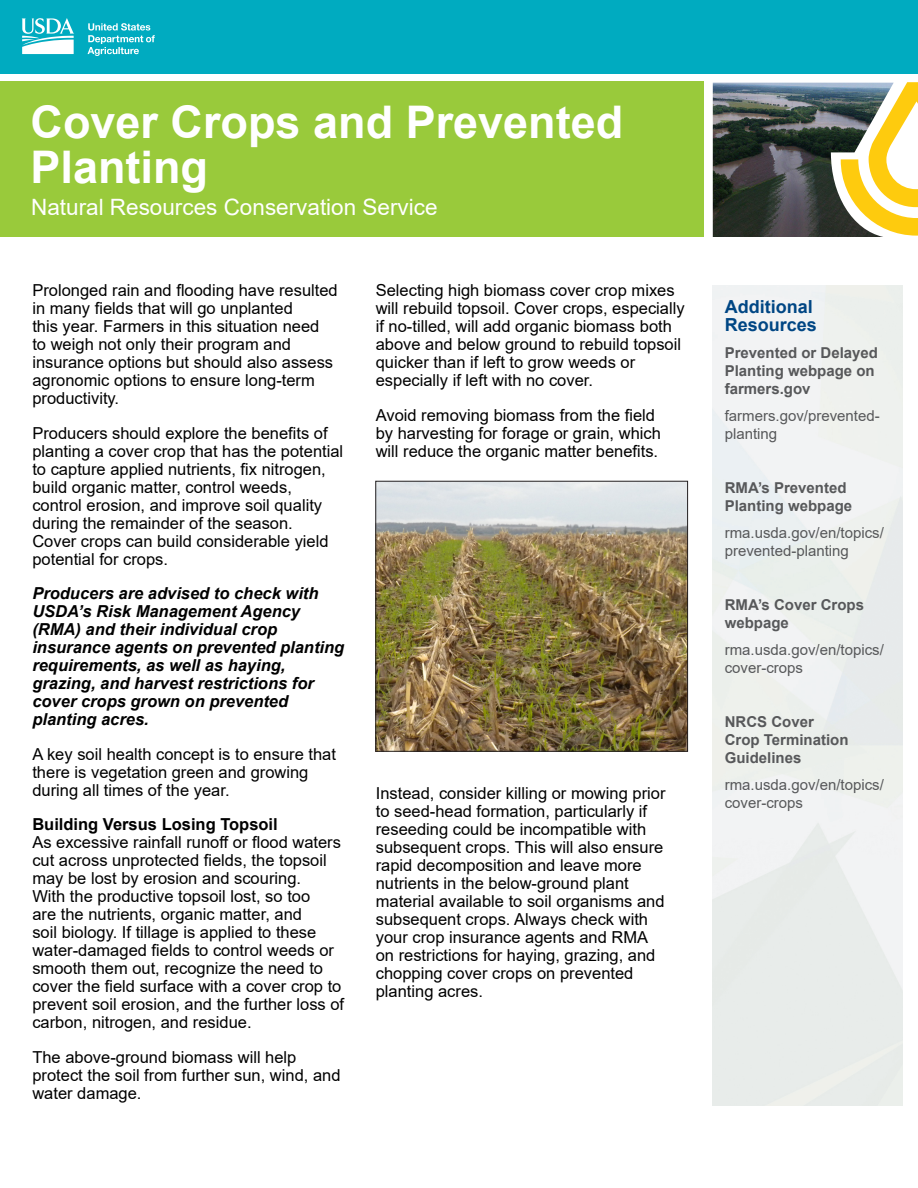
<style>
.page{position:relative;width:918px;height:1188px;background:#fff}
.page>*{position:absolute;margin:0;border:0;box-sizing:border-box;transform-origin:0 0}
.Fact_Sheet_Title{font:700 45px/45px "Arial";color:#fff}
.Fact_Sheet_Subtitle{font:22.5px "Arial";color:#fff}
.Sidebar_Title{font:700 18px/18px "Arial";color:#004684}
.Body_Text{font:16.5px/18px "Arial";color:#000}
.Body_Text-2{font:italic 700 16.5px/18px "Arial";color:#000}
.Sidebar_Text{font:15px/18px "Arial";color:#57585a}
.Sidebar_Text-2{font:700 15px/18px "Arial";color:#57585a}
.s1{font-weight:700}
</style>
<div class="page">
<div style="left:0;top:0;width:918px;height:74px;background:#00abc0"></div>
<svg style="left:22px;top:18px;width:52px;height:36px"></svg>
<svg style="left:88px;top:23px;width:67px;height:33px"></svg>
<div style="left:0;top:82px;width:704px;height:155px;background:#99ca3b"></div>
<img style="left:377px;top:483px;width:309px;height:267px">
<div style="left:375px;top:481px;width:313px;height:271px;border:1px solid #231f20"></div>
<svg style="left:713px;top:82px;width:205px;height:154px"></svg>
<img style="left:713px;top:83px;width:181px;height:154px">
<p class="Fact_Sheet_Title" style="left:31px;top:100px;width:594px">Cover Crops and Prevented<br>Planting</p>
<p class="Fact_Sheet_Subtitle" style="left:31px;top:192px;width:408px">Natural Resources Conservation Service</p>
<p class="Body_Text" style="left:32px;top:282px;width:307px">Prolonged rain and flooding have resulted in many fields that will go unplanted<br>this year. Farmers in this situation need<br>to weigh not only their program and insurance options but should also assess agronomic options to ensure long-term productivity.</p>
<p class="Body_Text" style="left:32px;top:424px;width:312px">Producers should explore the benefits of planting a cover crop that has the potential to capture applied nutrients, fix nitrogen, build organic matter, control weeds, control erosion, and improve soil quality during the remainder of the season.<br>Cover crops can build considerable yield potential for crops.</p>
<p class="Body_Text-2" style="left:32px;top:585px;width:313px">Producers are advised to check with<br>USDA’s Risk Management Agency (RMA) and their individual crop insurance agents on prevented planting requirements, as well as haying, grazing, and harvest restrictions for cover crops grown on prevented planting acres.</p>
<p class="Body_Text" style="left:32px;top:745px;width:305px">A key soil health concept is to ensure that there is vegetation green and growing during all times of the year.</p>
<p class="Body_Text" style="left:32px;top:816px;width:313px"><span class="s1">Building Versus Losing Topsoil<br></span>As excessive rainfall runoff or flood waters cut across unprotected fields, the topsoil may be lost by erosion and scouring.<br>With the productive topsoil lost, so too<br>are the nutrients, organic matter, and<br>soil biology. If tillage is applied to these water-damaged fields to control weeds or smooth them out, recognize the need to cover the field surface with a cover crop to prevent soil erosion, and the further loss of carbon, nitrogen, and residue.</p>
<p class="Body_Text" style="left:32px;top:1048px;width:310px">The above-ground biomass will help protect the soil from further sun, wind, and water damage.</p>
<p class="Body_Text" style="left:376px;top:282px;width:310px">Selecting high biomass cover crop mixes will rebuild topsoil. Cover crops, especially if no-tilled, will add organic biomass both above and below ground to rebuild topsoil quicker than if left to grow weeds or especially if left with no cover.</p>
<p class="Body_Text" style="left:376px;top:406px;width:287px">Avoid removing biomass from the field by harvesting for forage or grain, which will reduce the organic matter benefits.</p>
<p class="Body_Text" style="left:376px;top:784px;width:291px">Instead, consider killing or mowing prior to seed-head formation, particularly if reseeding could be incompatible with subsequent crops. This will also ensure rapid decomposition and leave more nutrients in the below-ground plant material available to soil organisms and subsequent crops. Always check with your crop insurance agents and RMA on restrictions for haying, grazing, and chopping cover crops on prevented planting acres.</p>
<p class="Sidebar_Title" style="left:725px;top:298px;width:94px">Additional<br>Resources</p>
<p class="Sidebar_Text-2" style="left:725px;top:344px;width:155px">Prevented or Delayed<br>Planting webpage on farmers.gov</p>
<p class="Sidebar_Text" style="left:725px;top:407px;width:157px">farmers.gov/prevented&shy;planting</p>
<p class="Sidebar_Text-2" style="left:725px;top:479px;width:129px">RMA’s Prevented<br>Planting webpage</p>
<p class="Sidebar_Text" style="left:725px;top:524px;width:161px">rma.usda.gov/en/topics/ prevented-planting</p>
<p class="Sidebar_Text-2" style="left:725px;top:596px;width:141px">RMA’s Cover Crops webpage</p>
<p class="Sidebar_Text" style="left:725px;top:641px;width:161px">rma.usda.gov/en/topics/ cover-crops</p>
<p class="Sidebar_Text-2" style="left:725px;top:713px;width:125px">NRCS Cover<br>Crop Termination<br>Guidelines</p>
<p class="Sidebar_Text" style="left:725px;top:776px;width:161px">rma.usda.gov/en/topics/ cover-crops</p>
</div>
